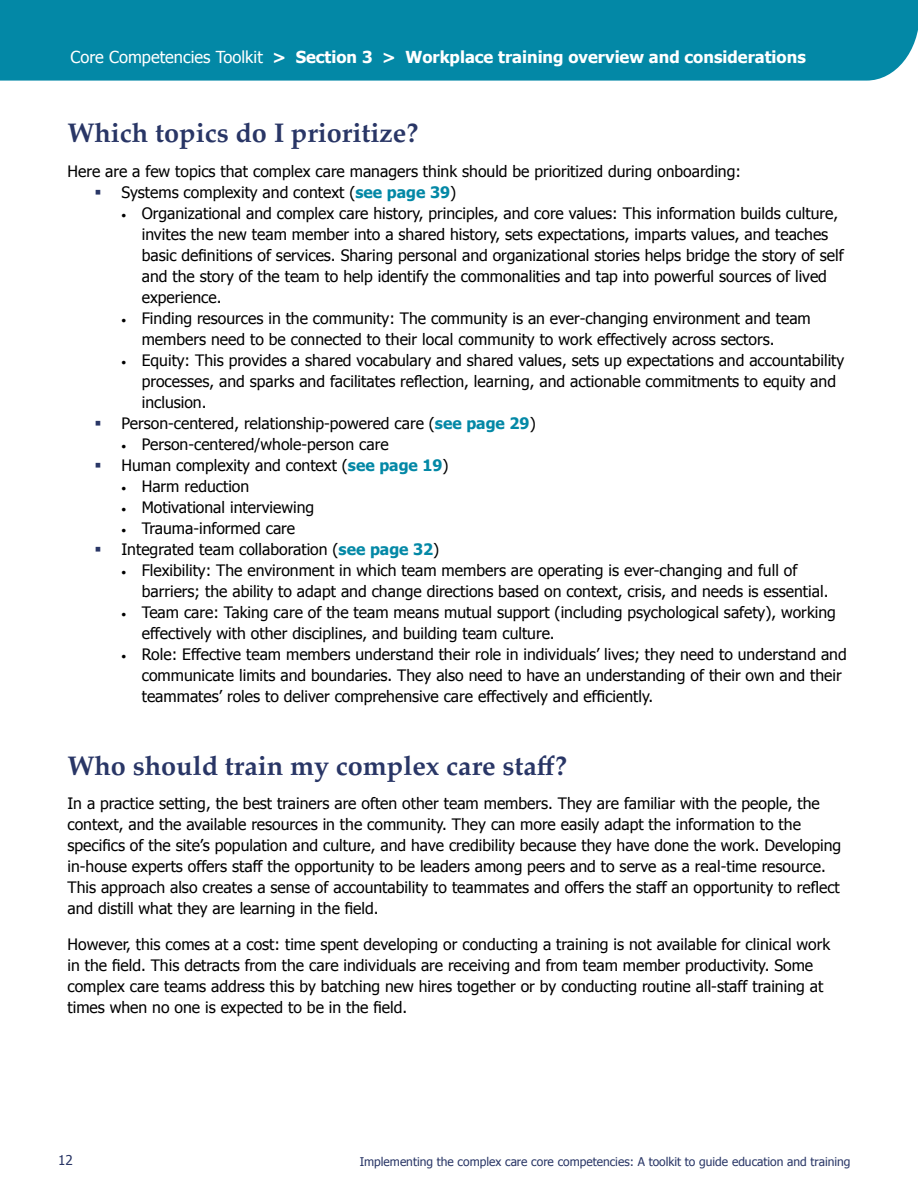
<style>
.page{position:relative;width:918px;height:1188px;background:#fff}
.page>*{position:absolute;margin:0;border:0;box-sizing:border-box;transform-origin:0 0}
.t1{font:700 27px "Palatino";color:#293666}
.t2{font:700 16.5px "Tahoma";color:#fff}
.t3{font:15.75px/21px "Tahoma";color:#000}
.t4{font:13.5px "Tahoma";color:#293666}
.t5{font:12px "Tahoma";color:#293666}
.s1{font-weight:400}
.s2{font-weight:700;color:#0388a6}
.s3{font-size:10.5px}
</style>
<div class="page">
<div style="left:0;top:0;width:918px;height:81px;background:#0388a6"></div>
<p class="t2" style="left:71px;top:46px;width:737px"><span class="s1">Core Competencies Toolkit</span> &gt; Section 3 &gt; Workplace training overview and considerations</p>
<h1 class="t1" style="left:68px;top:110px;width:352px">Which topics do I prioritize?</h1>
<p class="t3" style="left:121px;top:160px;width:621px;text-indent:-54px">Here are a few topics that complex care managers think should be prioritized during onboarding:<br>Systems complexity and context (<span class="s2">see page 39</span>)</p>
<p class="t3" style="left:142px;top:202px;width:703px;text-indent:-20px"><span class="s3">•</span> Organizational and complex care history, principles, and core values: This information builds culture, invites the new team member into a shared history, sets expectations, imparts values, and teaches basic definitions of services. Sharing personal and organizational stories helps bridge the story of self and the story of the team to help identify the commonalities and tap into powerful sources of lived experience.</p>
<p class="t3" style="left:142px;top:307px;width:671px;text-indent:-20px"><span class="s3">•</span> Finding resources in the community: The community is an ever-changing environment and team members need to be connected to their local community to work effectively across sectors.</p>
<p class="t3" style="left:122px;top:349px;width:724px"><span class="s3">•</span> Equity: This provides a shared vocabulary and shared values, sets up expectations and accountability</p>
<p class="t3" style="left:142px;top:370px;width:696px">processes, and sparks and facilitates reflection, learning, and actionable commitments to equity and</p>
<p class="t3" style="left:142px;top:391px;width:66px">inclusion.</p>
<p class="t3" style="left:121px;top:412px;width:416px">Person-centered, relationship-powered care (<span class="s2">see page 29</span>)</p>
<p class="t3" style="left:121px;top:433px;width:329px"><span class="s3">•</span> Person-centered/whole-person care<br>Human complexity and context (<span class="s2">see page 19</span>)</p>
<p class="t3" style="left:122px;top:475px;width:129px"><span class="s3">•</span> Harm reduction</p>
<p class="t3" style="left:122px;top:496px;width:194px"><span class="s3">•</span> Motivational interviewing</p>
<p class="t3" style="left:121px;top:517px;width:319px"><span class="s3">•</span> Trauma-informed care<br>Integrated team collaboration (<span class="s2">see page 32</span>)</p>
<p class="t3" style="left:142px;top:559px;width:688px;text-indent:-20px"><span class="s3">•</span> Flexibility: The environment in which team members are operating is ever-changing and full of barriers; the ability to adapt and change directions based on context, crisis, and needs is essential.</p>
<p class="t3" style="left:142px;top:601px;width:696px;text-indent:-20px"><span class="s3">•</span> Team care: Taking care of the team means mutual support (including psychological safety), working effectively with other disciplines, and building team culture.</p>
<p class="t3" style="left:142px;top:643px;width:707px;text-indent:-20px"><span class="s3">•</span> Role: Effective team members understand their role in individuals’ lives; they need to understand and communicate limits and boundaries. They also need to have an understanding of their own and their teammates’ roles to deliver comprehensive care effectively and efficiently.</p>
<h1 class="t1" style="left:68px;top:743px;width:501px">Who should train my complex care staff?</h1>
<p class="t3" style="left:68px;top:792px;width:775px">In a practice setting, the best trainers are often other team members. They are familiar with the people, the context, and the available resources in the community. They can more easily adapt the information to the specifics of the site’s population and culture, and have credibility because they have done the work. Developing in-house experts offers staff the opportunity to be leaders among peers and to serve as a real-time resource.<br>This approach also creates a sense of accountability to teammates and offers the staff an opportunity to reflect and distill what they are learning in the field.</p>
<p class="t3" style="left:68px;top:933px;width:764px">However, this comes at a cost: time spent developing or conducting a training is not available for clinical work in the field. This detracts from the care individuals are receiving and from team member productivity. Some complex care teams address this by batching new hires together or by conducting routine all-staff training at times when no one is expected to be in the field.</p>
<p class="t4" style="left:58px;top:1151px;width:16px">12</p>
<p class="t5" style="left:360px;top:1154px;width:492px">Implementing the complex care core competencies: A toolkit to guide education and training</p>
</div>
